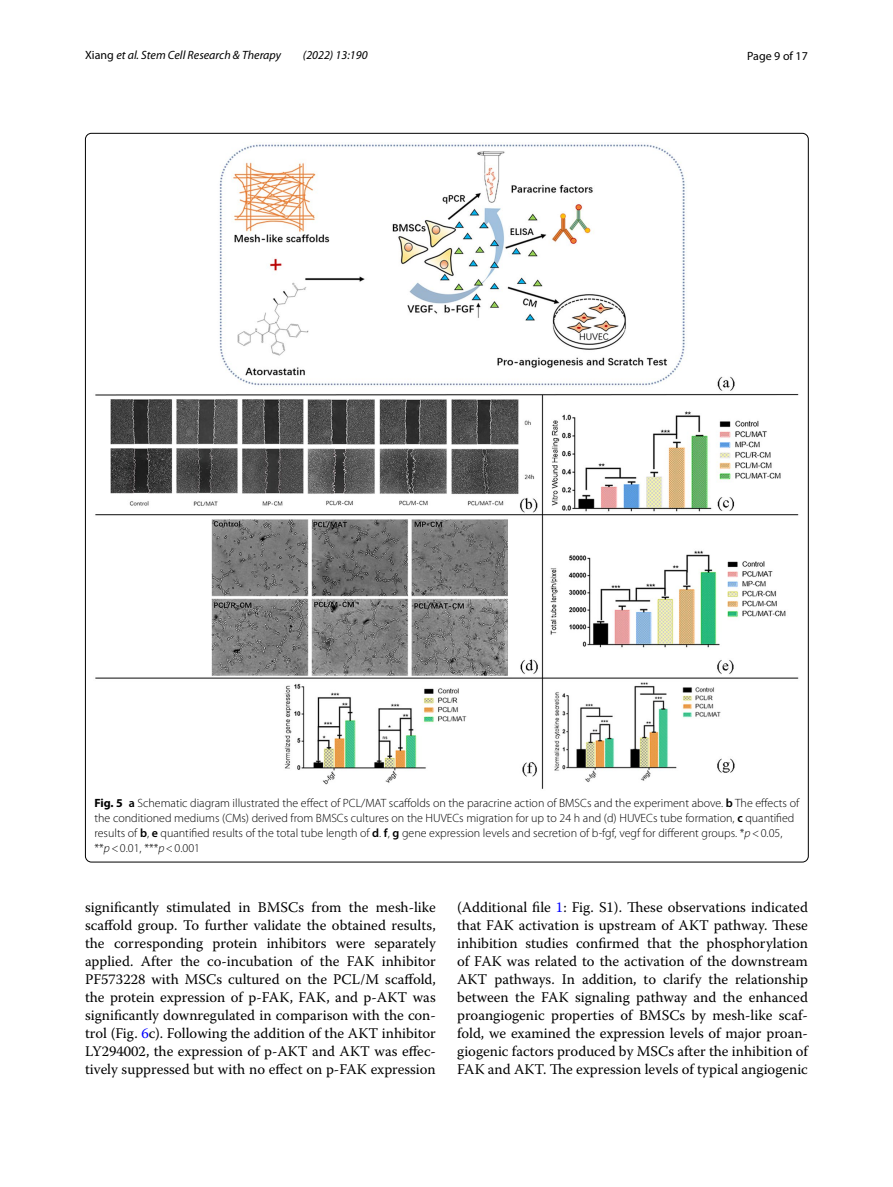
<style>
.page{position:relative;width:893px;height:1187px;background:#fff}
.page>*{position:absolute;margin:0;border:0;box-sizing:border-box;transform-origin:0 0}
.t1{font:14.7px/18px "Warnock Pro";color:#000;text-align:justify}
.t2{font:300 12px/15px "Myriad Pro";color:#000}
.t3{font:italic 12px "Myriad Pro";color:#000}
.t4{font:12px "Myriad Pro";color:#000}
.s1{font-style:normal}
.s2{font-weight:700}
.s3{font-weight:600}
.s4{font-style:italic}
.s5{color:#00f}
</style>
<div class="page">
<img style="left:95px;top:142px;width:704px;height:647px">
<p class="t3" style="left:85px;top:48px;width:198px"><span class="s1">Xiang</span> et al. Stem Cell Research &amp; Therapy</p>
<p class="t3" style="left:303px;top:48px;width:66px">(2022) 13:190</p>
<p class="t4" style="left:747px;top:48px;width:62px">Page 9 of 17</p>
<p class="t2" style="left:94px;top:795px;width:706px"><span class="s2">Fig. 5</span> <span class="s3">a</span> Schematic diagram illustrated the effect of PCL/MAT scaffolds on the paracrine action of BMSCs and the experiment above. <span class="s3">b</span> The effects of the conditioned mediums (CMs) derived from BMSCs cultures on the HUVECs migration for up to 24 h and (d) HUVECs tube formation, <span class="s3">c</span> quantified results of <span class="s3">b</span>, <span class="s3">e</span> quantified results of the total tube length of <span class="s3">d</span>. <span class="s3">f</span>, <span class="s3">g</span> gene expression levels and secretion of b-fgf, vegf for different groups. *<span class="s4">p</span>&lt;0.05, **<span class="s4">p</span>&lt;0.01, ***<span class="s4">p</span>&lt;0.001</p>
<p class="t1" style="left:85px;top:897px;width:352px">significantly stimulated in BMSCs from the mesh-like scaffold group. To further validate the obtained results, the corresponding protein inhibitors were separately applied. After the co-incubation of the FAK inhibitor PF573228 with MSCs cultured on the PCL/M scaffold, the protein expression of p-FAK, FAK, and p-AKT was significantly downregulated in comparison with the con&shy;trol (Fig. <span class="s5">6</span>c). Following the addition of the AKT inhibitor LY294002, the expression of p-AKT and AKT was effec&shy;tively suppressed but with no effect on p-FAK expression</p>
<p class="t1" style="left:457px;top:897px;width:352px">(Additional file <span class="s5">1</span>: Fig. S1). These observations indicated that FAK activation is upstream of AKT pathway. These inhibition studies confirmed that the phosphorylation of FAK was related to the activation of the downstream AKT pathways. In addition, to clarify the relationship between the FAK signaling pathway and the enhanced proangiogenic properties of BMSCs by mesh-like scaf&shy;fold, we examined the expression levels of major proan&shy;giogenic factors produced by MSCs after the inhibition of FAK and AKT. The expression levels of typical angiogenic</p>
</div>
